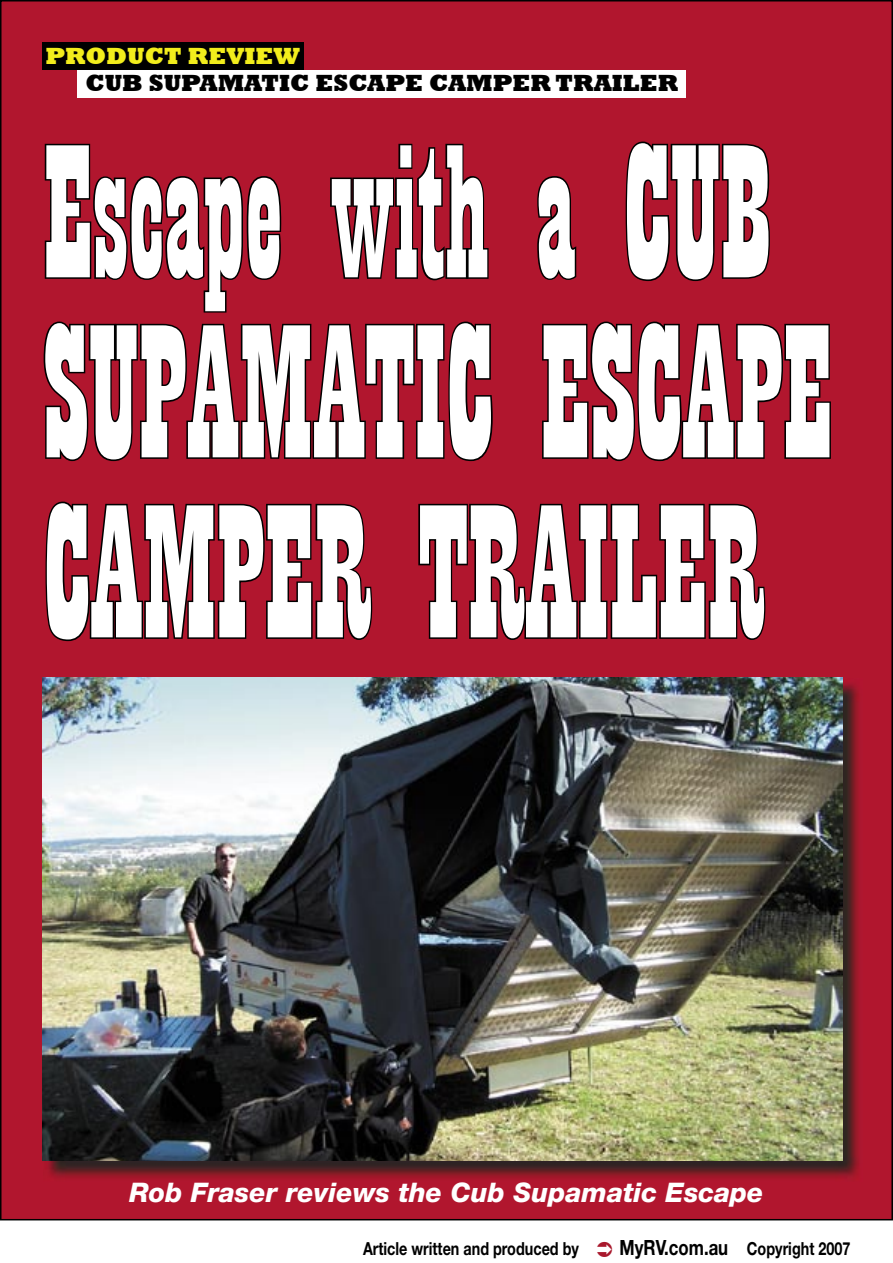
<style>
.page{position:relative;width:893px;height:1263px;background:#fff}
.page>*{position:absolute;margin:0;border:0;box-sizing:border-box;transform-origin:0 0}
.t1{font:198px/180px "Playbill";color:#fff;scale:.8 1}
.t2{font:italic 800 27px "Helvetica Neue";color:#fff}
.t3{font:800 24px "Rockwell";color:#000}
.t4{font:800 24px "Rockwell";color:#f2ed1c}
.t5{font:700 18px "Helvetica Neue";color:#000;scale:.8 1}
.s1{font-size:21px}
</style>
<div class="page">
<div style="left:0;top:0;width:893px;height:1220px;background:#b1162e"></div>
<svg style="left:536px;top:175px;width:42px;height:106px;background:#861022"></svg>
<svg style="left:624px;top:140px;width:147px;height:143px;background:#8b1124"></svg>
<svg style="left:42px;top:142px;width:452px;height:321px;background:#8f1125"></svg>
<svg style="left:541px;top:320px;width:291px;height:143px;background:#8b1124"></svg>
<svg style="left:44px;top:477px;width:330px;height:166px;background:#8f1125"></svg>
<svg style="left:417px;top:502px;width:350px;height:139px;background:#8a1123"></svg>
<div style="left:43px;top:43px;width:261px;height:27px;background:#000"></div>
<div style="left:78px;top:70px;width:608px;height:28px;background:#fff"></div>
<img style="left:43px;top:678px;width:819px;height:504px">
<img style="left:43px;top:678px;width:799px;height:483px">
<h3 class="t4" style="left:46px;top:42px;width:256px">PRODUCT REVIEW</h3>
<h3 class="t3" style="left:86px;top:69px;width:594px">CUB SUPAMATIC ESCAPE CAMPER TRAILER</h3>
<h1 class="t1" style="left:43px;top:130px;width:988px">Escape with a CUB<br>SUPAMATIC ESCAPE<br>CAMPER TRAILER</h1>
<h2 class="t2" style="left:129px;top:1176px;width:636px">Rob Fraser reviews the Cub Supamatic Escape</h2>
<p class="t5" style="left:363px;top:1238px;width:271px">Article written and produced by</p>
<p class="t5" style="left:620px;top:1238px;width:290px"><span class="s1">MyRV.com.au</span> Copyright 2007</p>
</div>
